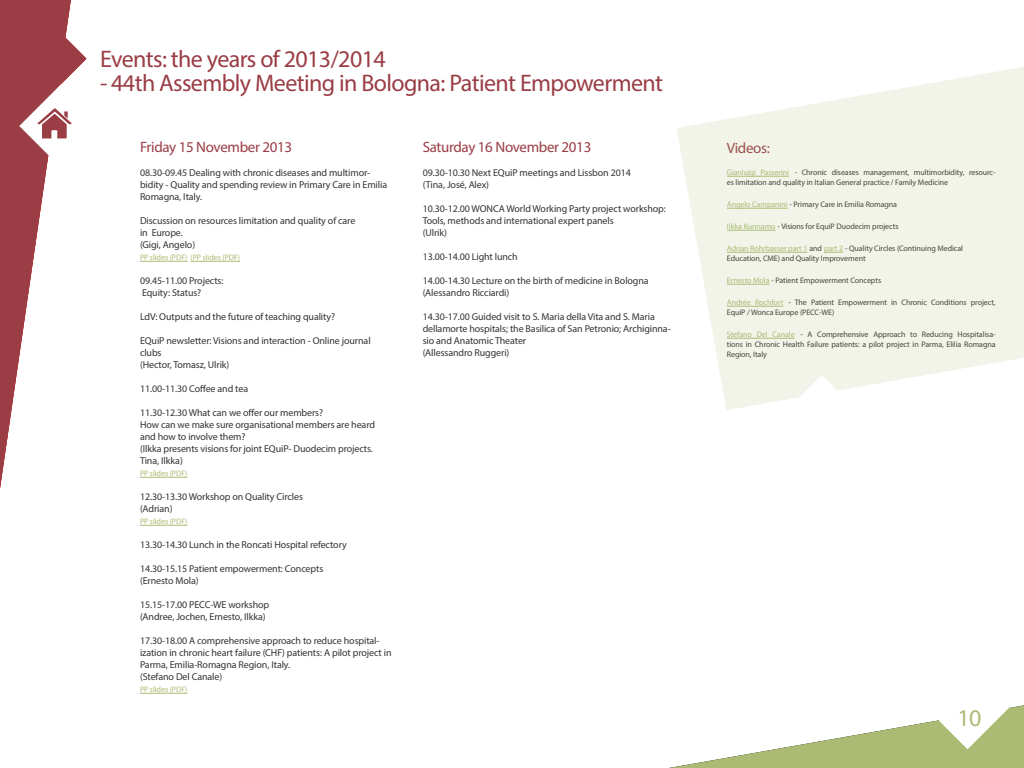
<style>
.page{position:relative;width:1024px;height:768px;background:#fff}
.page>*{position:absolute;margin:0;border:0;box-sizing:border-box;transform-origin:0 0}
.t1{font:24px "Myriad Pro";letter-spacing:-.025em;color:#9a3d45}
.t2{font:24px "Myriad Pro";color:#abbb74}
.t3{font:15px "Myriad Pro";letter-spacing:-.025em;color:#9a3d45}
.t4{font:10px/12px "Myriad Pro";letter-spacing:-.01em;color:#333}
.t5{font:8px/10px "Myriad Pro";letter-spacing:-.01em;color:#333}
.t6{font:8px "Myriad Pro";letter-spacing:-.01em;color:#abbb74}
.s1{color:#abbb74}
</style>
<div class="page">
<hr style="left:140px;top:261px;width:47px;height:1px;background:#abbb74">
<hr style="left:191px;top:261px;width:49px;height:1px;background:#abbb74">
<hr style="left:140px;top:477px;width:47px;height:1px;background:#abbb74">
<hr style="left:140px;top:525px;width:47px;height:1px;background:#abbb74">
<hr style="left:140px;top:693px;width:47px;height:1px;background:#abbb74">
<svg style="left:0;top:0;width:71px;height:489px"></svg>
<svg style="left:677px;top:67px;width:347px;height:343px;fill:#f2f4ea"></svg>
<svg style="left:669px;top:705px;width:355px;height:63px"></svg>
<svg style="left:3px;top:17px;width:84px;height:138px"></svg>
<svg style="left:780px;top:375px;width:71px;height:35px"></svg>
<h1 class="t1" style="left:100px;top:44px;width:287px">Events: the years of 2013/2014</h1>
<h1 class="t1" style="left:100px;top:68px;width:565px">- 44th Assembly Meeting in Bologna: Patient Empowerment</h1>
<h2 class="t3" style="left:140px;top:138px;width:154px">Friday 15 November 2013</h2>
<p class="t4" style="left:140px;top:167px;width:249px">08.30-09.45 Dealing with chronic diseases and multimor&shy;bidity - Quality and spending review in Primary Care in Emilia<br>Romagna, Italy.</p>
<p class="t4" style="left:140px;top:215px;width:217px">Discussion on resources limitation and quality of care in Europe.<br>(Gigi, Angelo)</p>
<p class="t6" style="left:140px;top:253px;width:102px">PP slides (PDF) (PP slides (PDF)</p>
<p class="t4" style="left:140px;top:275px;width:85px">09.45-11.00 Projects:<br>Equity: Status?</p>
<p class="t4" style="left:140px;top:311px;width:197px">LdV: Outputs and the future of teaching quality?</p>
<p class="t4" style="left:140px;top:335px;width:232px">EQuiP newsletter: Visions and interaction - Online journal clubs<br>(Hector, Tomasz, Ulrik)</p>
<p class="t4" style="left:140px;top:383px;width:110px">11.00-11.30 Coffee and tea</p>
<p class="t4" style="left:140px;top:407px;width:237px">11.30-12.30 What can we offer our members?<br>How can we make sure organisational members are heard and how to involve them?<br>(Ilkka presents visions for joint EQuiP- Duodecim projects.<br>Tina, Ilkka)</p>
<p class="t6" style="left:140px;top:469px;width:49px">PP slides (PDF)</p>
<p class="t4" style="left:140px;top:491px;width:165px">12.30-13.30 Workshop on Quality Circles (Adrian)</p>
<p class="t6" style="left:140px;top:517px;width:49px">PP slides (PDF)</p>
<p class="t4" style="left:140px;top:539px;width:208px">13.30-14.30 Lunch in the Roncati Hospital refectory</p>
<p class="t4" style="left:140px;top:563px;width:185px">14.30-15.15 Patient empowerment: Concepts (Ernesto Mola)</p>
<p class="t4" style="left:140px;top:599px;width:131px">15.15-17.00 PECC-WE workshop (Andree, Jochen, Ernesto, Ilkka)</p>
<p class="t4" style="left:140px;top:635px;width:253px">17.30-18.00 A comprehensive approach to reduce hospital&shy;ization in chronic heart failure (CHF) patients: A pilot project in Parma, Emilia-Romagna Region, Italy.<br>(Stefano Del Canale)</p>
<p class="t6" style="left:140px;top:685px;width:49px">PP slides (PDF)</p>
<h2 class="t3" style="left:423px;top:138px;width:170px">Saturday 16 November 2013</h2>
<p class="t4" style="left:423px;top:167px;width:210px">09.30-10.30 Next EQuiP meetings and Lissbon 2014 (Tina, José, Alex)</p>
<p class="t4" style="left:423px;top:203px;width:245px">10.30-12.00 WONCA World Working Party project workshop:<br>Tools, methods and international expert panels<br>(Ulrik)</p>
<p class="t4" style="left:423px;top:251px;width:97px">13.00-14.00 Light lunch</p>
<p class="t4" style="left:423px;top:275px;width:228px">14.00-14.30 Lecture on the birth of medicine in Bologna (Alessandro Ricciardi)</p>
<p class="t4" style="left:423px;top:311px;width:250px">14.30-17.00 Guided visit to S. Maria della Vita and S. Maria dellamorte hospitals; the Basilica of San Petronio; Archiginna&shy;sio and Anatomic Theater<br>(Allessandro Ruggeri)</p>
<h2 class="t3" style="left:727px;top:139px;width:44px">Videos:</h2>
<p class="t5" style="left:727px;top:168px;width:270px"><span class="s1">Gianluigi Passerini</span> - Chronic diseases management, multimorbidity, resourc&shy;es limitation and quality in Italian General practice / Family Medicine</p>
<p class="t5" style="left:727px;top:200px;width:172px"><span class="s1">Angelo Campanini</span> - Primary Care in Emilia Romagna</p>
<p class="t5" style="left:727px;top:222px;width:173px"><span class="s1">Ilkka Kunnamo</span> - Visions for EquiP Duodecim projects</p>
<p class="t5" style="left:727px;top:244px;width:238px"><span class="s1">Adrian Rohrbasser part 1</span> and <span class="s1">part 2</span> - Quality Circles (Continuing Medical<br>Education, CME) and Quality Improvement</p>
<p class="t5" style="left:727px;top:276px;width:156px"><span class="s1">Ernesto Mola</span> - Patient Empowerment Concepts</p>
<p class="t5" style="left:727px;top:298px;width:270px"><span class="s1">Andrée Rochfort</span> - The Patient Empowerment in Chronic Conditions project,<br>EquiP / Wonca Europe (PECC-WE)</p>
<p class="t5" style="left:727px;top:330px;width:270px;text-align:justify"><span class="s1">Stefano Del Canale</span> - A Comprehensive Approach to Reducing Hospitalisa&shy;tions in Chronic Health Failure patients: a pilot project in Parma, Elilia Romagna Region, Italy</p>
<h1 class="t2" style="left:957px;top:703px;width:26px">10</h1>
</div>
